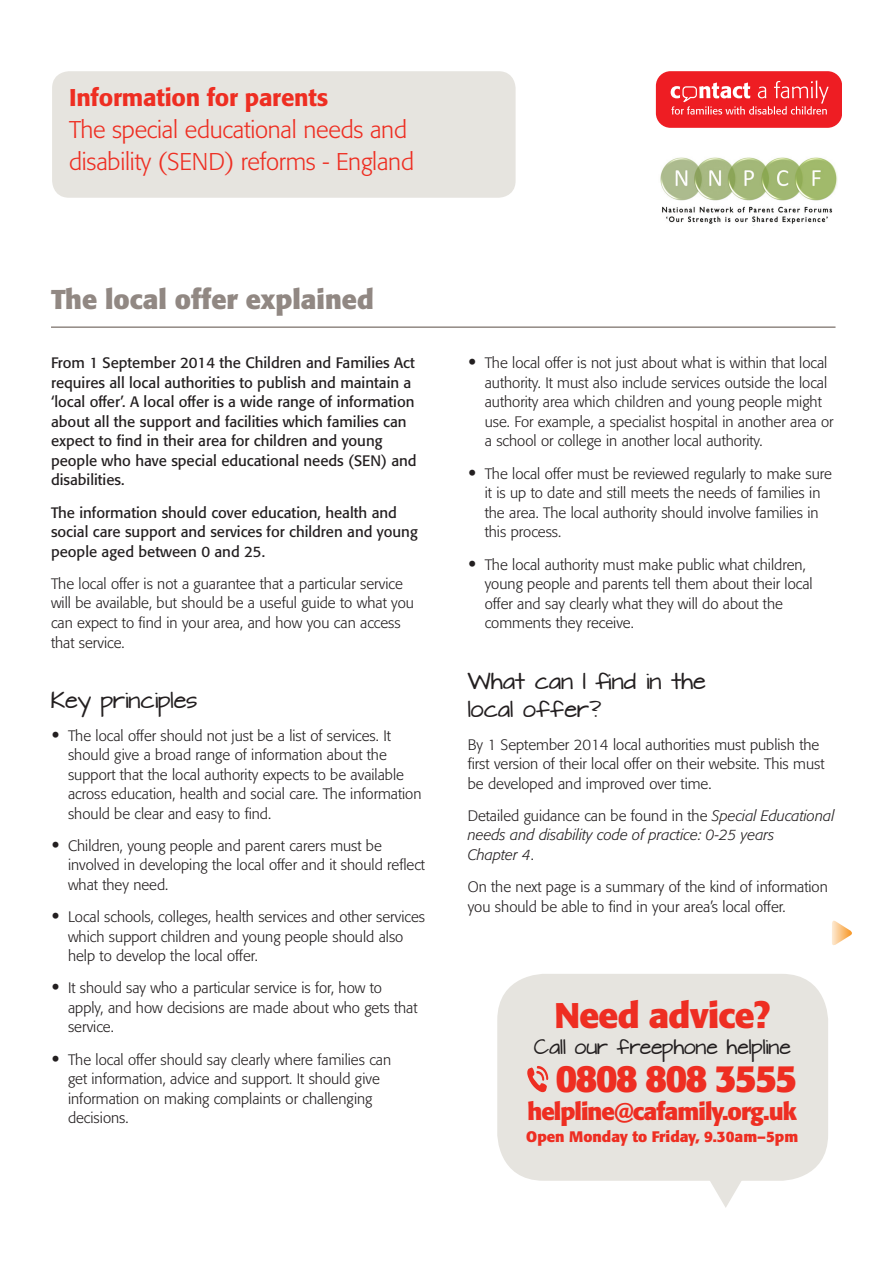
<style>
.page{position:relative;width:893px;height:1263px;background:#fff}
.page>*{position:absolute;margin:0;border:0;box-sizing:border-box;transform-origin:0 0}
.t1{font:700 37.8px "Formata BQ";letter-spacing:-.05em;color:#ee2e22}
.t2{font:700 35.25px "Formata BQ";letter-spacing:-.02em;color:#ee2e22}
.t3{font:700 27px "Formata BQ";color:#918883}
.t4{font:300 24px/31.8px "Formata BQ";letter-spacing:-.01em;color:#ee2e22}
.t5{font:700 24px "Formata BQ";letter-spacing:-.04em;color:#ee2e22}
.t6{font:500 24px "Formata BQ";letter-spacing:-.01em;color:#ee2e22}
.t7{font:19.5px/28.5px "Architects Daughter";color:#231f20}
.t8{font:17.7px "Architects Daughter";color:#231f20}
.t9{font:700 15.15px "Formata BQ";color:#ee2e22}
.t10{font:300 15px/19.5px "Formata BQ";color:#231f20}
.t11{font:15px/19.5px "Formata BQ";color:#231f20}
.t12{font:italic 300 15px/19.5px "Formata BQ";color:#231f20}
.s1{font-family:"Arial";font-weight:900;font-size:18px}
.s2{font-style:normal}
</style>
<div class="page">
<hr style="left:51px;top:326px;width:784px;height:2px;background:#918883">
<div style="left:497px;top:974px;width:331px;height:207px;background:#e6e4df;border-radius:46px"></div>
<svg style="left:527px;top:1066px;width:21px;height:27px"></svg>
<svg style="left:655px;top:71px;width:187px;height:57px"></svg>
<svg style="left:710px;top:1181px;width:31px;height:27px"></svg>
<svg style="left:832px;top:920px;width:20px;height:25px"></svg>
<img style="left:660px;top:157px;width:178px;height:67px">
<div style="left:52px;top:71px;width:464px;height:127px;background:#e6e4df;border-radius:17px"></div>
<h3 class="t6" style="left:69px;top:83px;width:261px">Information for parents</h3>
<h3 class="t4" style="left:69px;top:114px;width:346px">The special educational needs and disability (SEND) reforms - England</h3>
<h3 class="t3" style="left:51px;top:283px;width:324px">The local offer explained</h3>
<p class="t11" style="left:51px;top:353px;width:367px">From 1 September 2014 the Children and Families Act requires all local authorities to publish and maintain a ‘local offer’. A local offer is a wide range of information about all the support and facilities which families can expect to find in their area for children and young people who have special educational needs (SEN) and disabilities.</p>
<p class="t11" style="left:51px;top:503px;width:368px">The information should cover education, health and social care support and services for children and young people aged between 0 and 25.</p>
<p class="t10" style="left:51px;top:574px;width:364px">The local offer is not a guarantee that a particular service will be available, but should be a useful guide to what you can expect to find in your area, and how you can access that service.</p>
<h3 class="t7" style="left:51px;top:688px;width:148px">Key principles</h3>
<p class="t10" style="left:68px;top:726px;width:355px;text-indent:-17px"><span class="s1">•</span> The local offer should not just be a list of services. It should give a broad range of information about the support that the local authority expects to be available across education, health and social care. The information should be clear and easy to find.</p>
<p class="t10" style="left:68px;top:836px;width:358px;text-indent:-17px"><span class="s1">•</span> Children, young people and parent carers must be involved in developing the local offer and it should reflect what they need.</p>
<p class="t10" style="left:68px;top:907px;width:359px;text-indent:-17px"><span class="s1">•</span> Local schools, colleges, health services and other services which support children and young people should also help to develop the local offer.</p>
<p class="t10" style="left:68px;top:978px;width:351px;text-indent:-17px"><span class="s1">•</span> It should say who a particular service is for, how to apply, and how decisions are made about who gets that service.</p>
<p class="t10" style="left:68px;top:1050px;width:325px;text-indent:-17px"><span class="s1">•</span> The local offer should say clearly where families can get information, advice and support. It should give information on making complaints or challenging decisions.</p>
<p class="t10" style="left:485px;top:354px;width:350px;text-indent:-17px"><span class="s1">•</span> The local offer is not just about what is within that local authority. It must also include services outside the local authority area which children and young people might use. For example, a specialist hospital in another area or a school or college in another local authority.</p>
<p class="t10" style="left:485px;top:464px;width:349px;text-indent:-17px"><span class="s1">•</span> The local offer must be reviewed regularly to make sure it is up to date and still meets the needs of families in the area. The local authority should involve families in this process.</p>
<p class="t10" style="left:485px;top:555px;width:329px;text-indent:-17px"><span class="s1">•</span> The local authority must make public what children, young people and parents tell them about their local offer and say clearly what they will do about the comments they receive.</p>
<h3 class="t7" style="left:468px;top:668px;width:240px">What can I find in the local offer?</h3>
<p class="t10" style="left:468px;top:735px;width:358px">By 1 September 2014 local authorities must publish the first version of their local offer on their website. This must be developed and improved over time.</p>
<p class="t12" style="left:468px;top:806px;width:368px"><span class="s2">Detailed guidance can be found in the</span> Special Educational needs and disability code of practice: 0-25 years<br>Chapter 4<span class="s2">.</span></p>
<p class="t10" style="left:468px;top:877px;width:362px">On the next page is a summary of the kind of information you should be able to find in your area’s local offer.</p>
<h2 class="t2" style="left:554px;top:993px;width:217px">Need advice?</h2>
<p class="t8" style="left:534px;top:1034px;width:259px">Call our freephone helpline</p>
<h1 class="t1" style="left:555px;top:1055px;width:243px">0808 808 3555</h1>
<h3 class="t5" style="left:527px;top:1096px;width:271px">helpline@cafamily.org.uk</h3>
<p class="t9" style="left:526px;top:1127px;width:273px">Open Monday to Friday, 9.30am–5pm</p>
</div>
